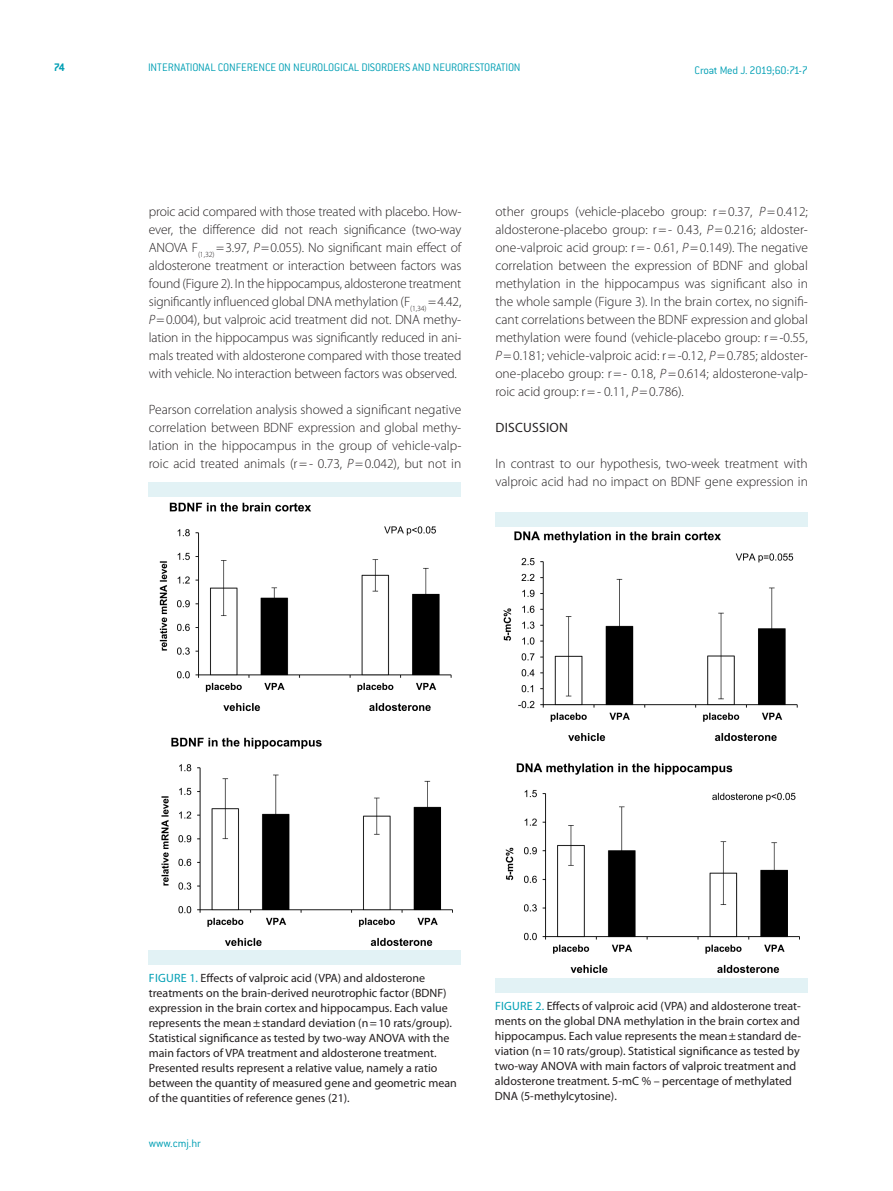
<style>
.page{position:relative;width:893px;height:1191px;background:#fff}
.page>*{position:absolute;margin:0;border:0;box-sizing:border-box;transform-origin:0 0}
.t1{font:300 13.5px/18px "Myriad Pro";color:#231f20;text-align:justify}
.t2{font:13.5px "Myriad Pro";letter-spacing:.02em;color:#231f20}
.t3{font:12px/15px "Myriad Pro";color:#231f20}
.t4{font:300 12px "ITC Conduit LTCE";letter-spacing:-.01em;color:#009fb4}
.t5{font:12px "Myriad Pro";color:#009fb4}
.t6{font:700 12px "ITC Conduit LTCE";color:#009fb4}
.s1{font-style:italic}
.s2{color:#009fb4}
</style>
<div class="page">
<img style="left:159px;top:502px;width:293px;height:444px">
<div style="left:149px;top:482px;width:312px;height:15px;background:#e2f2f5"></div>
<div style="left:149px;top:950px;width:312px;height:14px;background:#e2f2f5"></div>
<img style="left:503px;top:531px;width:297px;height:442px">
<div style="left:495px;top:511px;width:312px;height:15px;background:#e2f2f5"></div>
<div style="left:495px;top:978px;width:312px;height:15px;background:#e2f2f5"></div>
<p class="t6" style="left:54px;top:60px;width:13px">74</p>
<p class="t4" style="left:148px;top:61px;width:374px">INTERNATIONAL CONFERENCE ON NEUROLOGICAL DISORDERS AND NEURORESTORATION</p>
<p class="t4" style="left:694px;top:63px;width:115px">Croat Med J. 2019;60:71-7</p>
<p class="t1" style="left:149px;top:202px;width:314px">proic acid compared with those treated with placebo. How&shy;ever, the difference did not reach significance (two-way ANOVA F<sub>(1,32)</sub> =3.97, <span class="s1">P</span>=0.055). No significant main effect of aldosterone treatment or interaction between factors was found (Figure 2). In the hippocampus, aldosterone treatment significantly influenced global DNA methylation (F<sub>(1,34)</sub> =4.42, <span class="s1">P</span>=0.004), but valproic acid treatment did not. DNA methy&shy;lation in the hippocampus was significantly reduced in ani&shy;mals treated with aldosterone compared with those treated with vehicle. No interaction between factors was observed.</p>
<p class="t1" style="left:149px;top:400px;width:314px">Pearson correlation analysis showed a significant negative correlation between BDNF expression and global methy&shy;lation in the hippocampus in the group of vehicle-valp&shy;roic acid treated animals (r=- 0.73, <span class="s1">P</span>=0.042), but not in</p>
<p class="t1" style="left:495px;top:202px;width:314px">other groups (vehicle-placebo group: r=0.37, <span class="s1">P</span>=0.412; aldosterone-placebo group: r=- 0.43, <span class="s1">P</span>=0.216; aldoster&shy;one-valproic acid group: r=- 0.61, <span class="s1">P</span>=0.149). The negative correlation between the expression of BDNF and global methylation in the hippocampus was significant also in the whole sample (Figure 3). In the brain cortex, no signifi&shy;cant correlations between the BDNF expression and global methylation were found (vehicle-placebo group: r=-0.55, <span class="s1">P</span>=0.181; vehicle-valproic acid: r=-0.12, <span class="s1">P</span>=0.785; aldoster&shy;one-placebo group: r=- 0.18, <span class="s1">P</span>=0.614; aldosterone-valp&shy;roic acid group: r=- 0.11, <span class="s1">P</span>=0.786).</p>
<p class="t2" style="left:495px;top:419px;width:74px">DISCUSSION</p>
<p class="t1" style="left:495px;top:454px;width:314px">In contrast to our hypothesis, two-week treatment with valproic acid had no impact on BDNF gene expression in</p>
<p class="t3" style="left:149px;top:970px;width:309px;text-indent:41px"><span class="s2">1.</span> Effects of valproic acid (VPA) and aldosterone treatments on the brain-derived neurotrophic factor (BDNF) expression in the brain cortex and hippocampus. Each value represents the mean±standard deviation (n=10 rats/group).<br>Statistical significance as tested by two-way ANOVA with the main factors of VPA treatment and aldosterone treatment.<br>Presented results represent a relative value, namely a ratio between the quantity of measured gene and geometric mean of the quantities of reference genes (21).</p>
<p class="t5" style="left:149px;top:970px;width:14px">Figure</p>
<p class="t4" style="left:149px;top:1136px;width:54px">www.cmj.hr</p>
<p class="t3" style="left:495px;top:998px;width:308px;text-indent:41px"><span class="s2">2.</span> Effects of valproic acid (VPA) and aldosterone treat&shy;ments on the global DNA methylation in the brain cortex and hippocampus. Each value represents the mean±standard de&shy;viation (n=10 rats/group). Statistical significance as tested by two-way ANOVA with main factors of valproic treatment and aldosterone treatment. 5-mC % – percentage of methylated DNA (5-methylcytosine).</p>
<p class="t5" style="left:495px;top:998px;width:14px">Figure</p>
</div>
